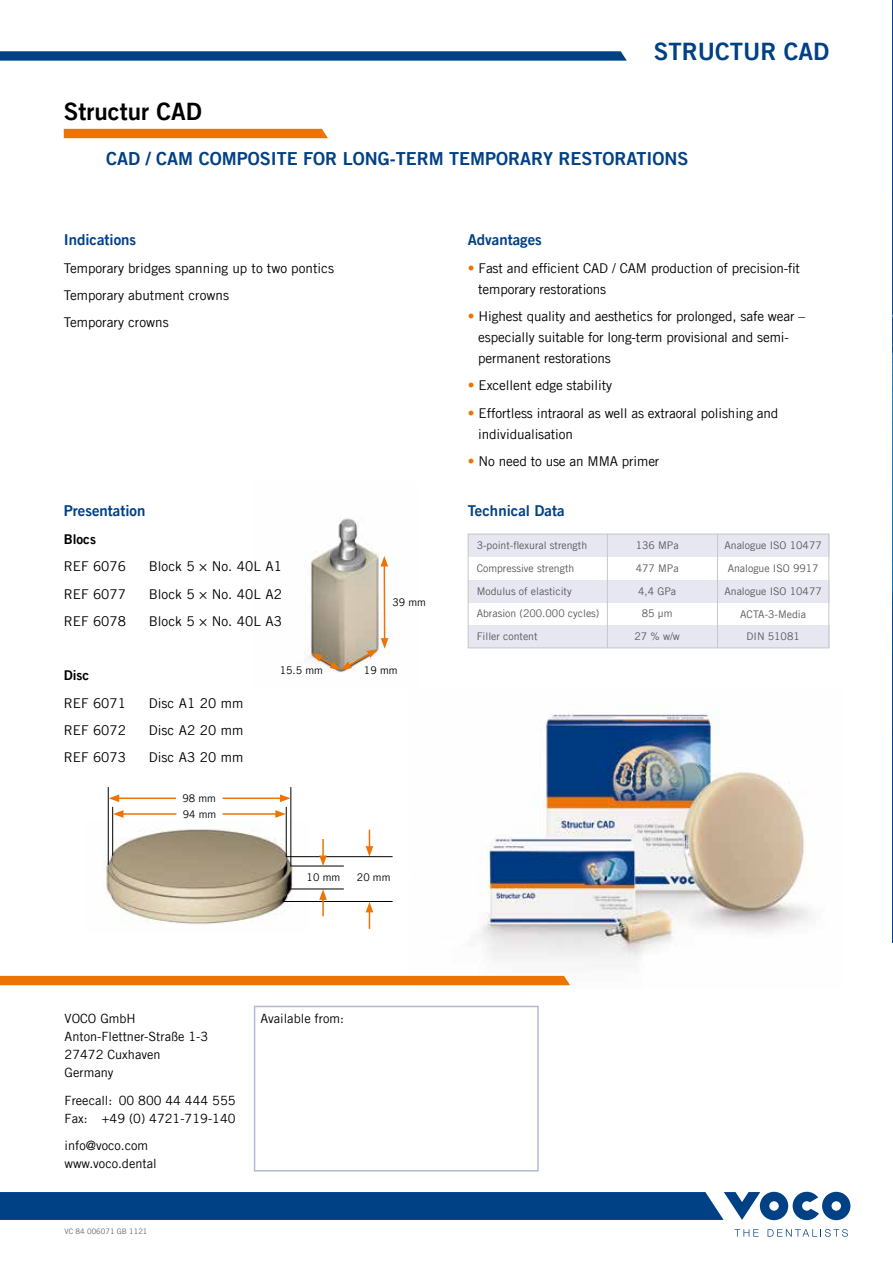
<style>
.page{position:relative;width:893px;height:1263px;background:#fff}
.page>*{position:absolute;margin:0;border:0;box-sizing:border-box;transform-origin:0 0}
.t1{font:24px "Trade Gothic LT Com Bd 2";color:#004185}
.t2{font:24px "Trade Gothic LT Com Bd 2";color:#000}
.t3{font:18px "Trade Gothic LT Com Bd 2";color:#004185}
.t4{font:15px "Trade Gothic LT Com Bd 2";color:#004185}
.t5{font:13.5px/21px "Trade Gothic LT Com";letter-spacing:-.01em;color:#000}
.t6{font:13.5px "Trade Gothic LT Com Bd 2";color:#000}
.t7{font:12.75px/18px "Trade Gothic LT Com";color:#000}
.t8{font:10.5px/23px "Trade Gothic LT Com";color:#58585a;text-align:center}
.t9{font:10.5px/15.9px "Trade Gothic LT Com";color:#000}
.t10{font:7.5px "Trade Gothic LT Com";color:#646567}
.s1{color:#ec7404}
</style>
<div class="page">
<img style="left:892px;top:93px;width:1px;height:850px">
<svg style="left:0;top:51px;width:627px;height:10px;background:#114d8d"></svg>
<svg style="left:0;top:1192px;width:850px;height:28px;background:#134f8e"></svg>
<svg style="left:734px;top:1229px;width:25px;height:7px"></svg>
<svg style="left:768px;top:1229px;width:80px;height:8px"></svg>
<img style="left:410px;top:705px;width:401px;height:281px">
<img style="left:305px;top:518px;width:85px;height:155px">
<hr style="left:384px;top:564px;width:1px;height:76px;background:#ec7404">
<svg style="left:380px;top:556px;width:8px;height:10px"></svg>
<svg style="left:312px;top:638px;width:76px;height:32px"></svg>
<div style="left:0;top:976px;width:570px;height:9px;background:#ec7404"></div>
<div style="left:64px;top:129px;width:264px;height:9px;background:#ec7404"></div>
<img style="left:104px;top:822px;width:205px;height:103px">
<div style="left:307px;top:866px;width:53px;height:20px;background:#fff"></div>
<hr style="left:108px;top:787px;width:1px;height:78px;background:#000">
<hr style="left:290px;top:787px;width:1px;height:79px;background:#000">
<hr style="left:117px;top:797px;width:59px;height:2px;background:#ec7404">
<svg style="left:109px;top:794px;width:10px;height:8px"></svg>
<hr style="left:223px;top:797px;width:59px;height:2px;background:#ec7404">
<svg style="left:280px;top:794px;width:10px;height:8px"></svg>
<hr style="left:112px;top:807px;width:1px;height:49px;background:#000">
<hr style="left:121px;top:813px;width:55px;height:2px;background:#ec7404">
<svg style="left:113px;top:810px;width:11px;height:8px"></svg>
<hr style="left:223px;top:813px;width:55px;height:2px;background:#ec7404">
<svg style="left:275px;top:810px;width:11px;height:8px"></svg>
<hr style="left:286px;top:807px;width:1px;height:50px;background:#000">
<hr style="left:290px;top:866px;width:54px;height:1px;background:#000">
<hr style="left:290px;top:888px;width:54px;height:1px;background:#000">
<svg style="left:366px;top:830px;width:7px;height:26px"></svg>
<svg style="left:366px;top:902px;width:7px;height:27px"></svg>
<hr style="left:286px;top:856px;width:107px;height:1px;background:#000">
<hr style="left:283px;top:901px;width:110px;height:1px;background:#000">
<svg style="left:319px;top:839px;width:8px;height:27px"></svg>
<svg style="left:319px;top:889px;width:8px;height:27px"></svg>
<div style="left:254px;top:1006px;width:285px;height:165px;border:2px solid #b4bad6"></div>
<div style="left:468px;top:534px;width:361px;height:23px;background:#e6e7f1"></div>
<div style="left:468px;top:580px;width:361px;height:22px;background:#e6e7f1"></div>
<div style="left:468px;top:625px;width:361px;height:23px;background:#e6e7f1"></div>
<div style="left:468px;top:534px;width:361px;height:114px;border:1px solid #c6c7c8"></div>
<hr style="left:717px;top:534px;width:1px;height:114px;background:#c6c7c8">
<hr style="left:607px;top:534px;width:1px;height:114px;background:#c6c7c8">
<h1 class="t1" style="left:654px;top:37px;width:177px">STRUCTUR CAD</h1>
<h1 class="t2" style="left:64px;top:97px;width:139px">Structur CAD</h1>
<h2 class="t3" style="left:106px;top:147px;width:584px">CAD / CAM COMPOSITE FOR LONG-TERM TEMPORARY RESTORATIONS</h2>
<p class="t4" style="left:64px;top:230px;width:74px">Indications</p>
<p class="t5" style="left:64px;top:254px;width:272px;line-height:27.5px">Temporary bridges spanning up to two pontics<br>Temporary abutment crowns<br>Temporary crowns</p>
<p class="t4" style="left:64px;top:502px;width:83px">Presentation</p>
<p class="t6" style="left:64px;top:531px;width:34px">Blocs</p>
<p class="t5" style="left:64px;top:556px;width:64px">REF 6076</p>
<p class="t5" style="left:149px;top:556px;width:135px">Block 5 × No. 40L A1</p>
<p class="t5" style="left:64px;top:583px;width:64px">REF 6077</p>
<p class="t5" style="left:149px;top:583px;width:135px">Block 5 × No. 40L A2</p>
<p class="t5" style="left:64px;top:610px;width:64px">REF 6078</p>
<p class="t5" style="left:149px;top:610px;width:135px">Block 5 × No. 40L A3</p>
<p class="t9" style="left:392px;top:594px;width:35px">39 mm</p>
<p class="t6" style="left:64px;top:667px;width:27px">Disc</p>
<p class="t5" style="left:64px;top:692px;width:64px">REF 6071</p>
<p class="t5" style="left:149px;top:692px;width:96px">Disc A1 20 mm</p>
<p class="t5" style="left:64px;top:720px;width:64px">REF 6072</p>
<p class="t5" style="left:149px;top:720px;width:96px">Disc A2 20 mm</p>
<p class="t5" style="left:64px;top:747px;width:64px">REF 6073</p>
<p class="t5" style="left:149px;top:747px;width:96px">Disc A3 20 mm</p>
<p class="t9" style="left:182px;top:790px;width:35px">98 mm<br>94 mm</p>
<p class="t9" style="left:280px;top:662px;width:45px">15.5 mm</p>
<p class="t9" style="left:364px;top:662px;width:35px">19 mm</p>
<p class="t9" style="left:307px;top:869px;width:35px">10 mm</p>
<p class="t9" style="left:357px;top:869px;width:35px">20 mm</p>
<p class="t4" style="left:468px;top:230px;width:76px">Advantages</p>
<p class="t5" style="left:478px;top:257px;width:323px;text-indent:-11px"><span class="s1">•</span> Fast and efficient CAD / CAM production of precision-fit temporary restorations</p>
<p class="t5" style="left:478px;top:305px;width:328px;text-indent:-11px"><span class="s1">•</span> Highest quality and aesthetics for prolonged, safe wear – especially suitable for long-term provisional and semi&shy;permanent restorations</p>
<p class="t5" style="left:468px;top:375px;width:146px"><span class="s1">•</span> Excellent edge stability</p>
<p class="t5" style="left:478px;top:402px;width:302px;text-indent:-11px"><span class="s1">•</span> Effortless intraoral as well as extraoral polishing and individualisation</p>
<p class="t5" style="left:468px;top:451px;width:193px"><span class="s1">•</span> No need to use an MMA primer</p>
<p class="t4" style="left:468px;top:502px;width:98px">Technical Data</p>
<p class="t8" style="left:477px;top:533px;width:124px;text-align:left">3-point-flexural strength<br>Compressive strength<br>Modulus of elasticity<br>Abrasion (200.000 cycles)<br>Filler content</p>
<p class="t8" style="left:634px;top:533px;width:47px">136 MPa<br>477 MPa<br>4,4 GPa<br>85 µm<br>27 % w/w</p>
<p class="t8" style="left:724px;top:533px;width:99px">Analogue ISO 10477<br>Analogue ISO 9917<br>Analogue ISO 10477<br>ACTA-3-Media<br>DIN 51081</p>
<p class="t7" style="left:65px;top:1009px;width:145px">VOCO GmbH<br>Anton-Flettner-Straße 1-3<br>27472 Cuxhaven<br>Germany</p>
<p class="t7" style="left:65px;top:1092px;width:173px">Freecall: 00 800 44 444 555<br>Fax: +49 (0) 4721-719-140</p>
<p class="t7" style="left:65px;top:1137px;width:94px">info@voco.com www.voco.dental</p>
<p class="t10" style="left:65px;top:1226px;width:84px">VC 84 006071 GB 1121</p>
<p class="t7" style="left:261px;top:1009px;width:85px">Available from:</p>
</div>
